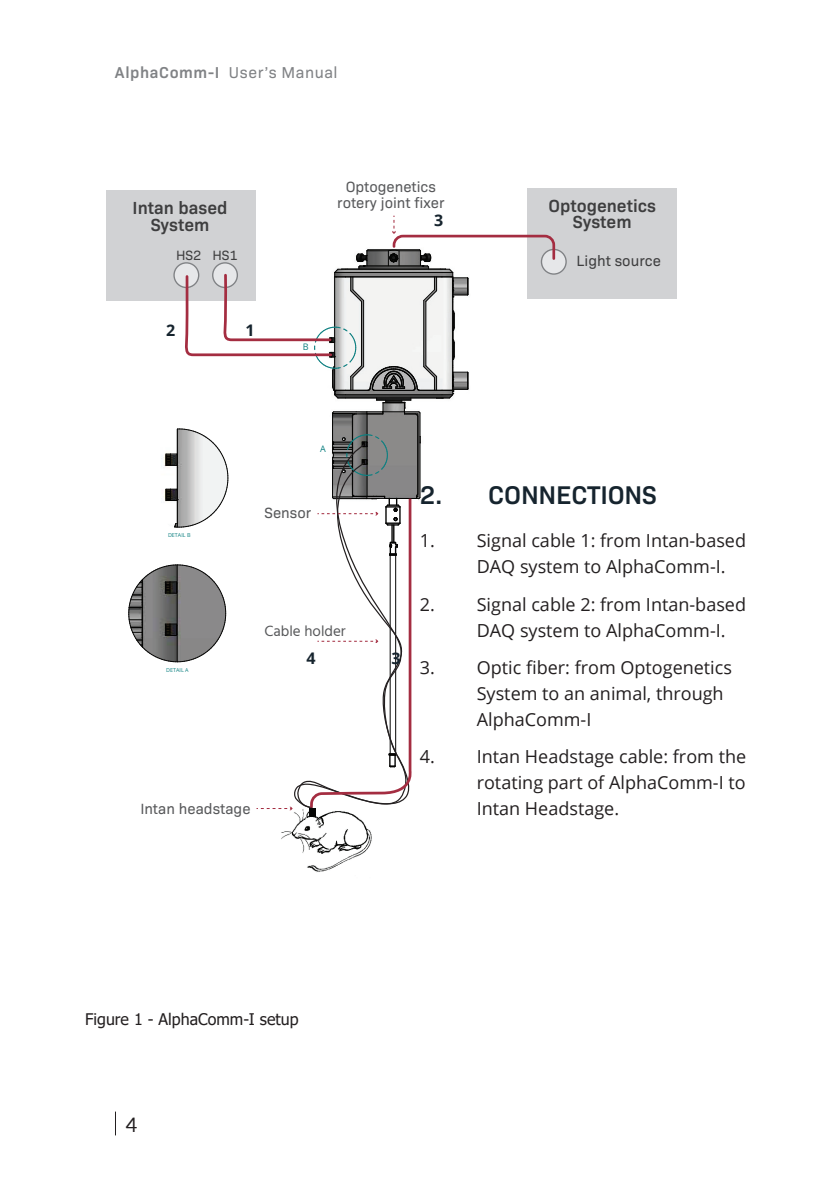
<style>
.page{position:relative;width:840px;height:1191px;background:#fff}
.page>*{position:absolute;margin:0;border:0;box-sizing:border-box;transform-origin:0 0}
.t1{font:600 26px "Bio Sans";letter-spacing:-.01em;color:#16242e}
.t2{font:20px "Lato";color:#231f20}
.t3{font:18px/26px "Open Sans";color:#231f20}
.t4{font:600 17.8px/16.4px "Bio Sans";color:#3e3e3f;text-align:center}
.t5{font:16px "Tahoma";color:#231f20}
.t6{font:16px "Bio Sans";letter-spacing:.035em;color:#808285}
.Body_Text{font:700 16px "Open Sans";color:#16242e}
.t7{font:15px/16.4px "Bio Sans";color:#57585a;text-align:center}
.t8{font:15px "Bio Sans";color:#3e3e3f}
.t9{font:15px "Hind";color:#57585a}
.t10{font:13.6px "Bio Sans";color:#3e3e3f}
.t11{font:9px "Open Sans";color:#0e8081}
.t12{font:5.4px "Open Sans";color:#0e8081}
.s1{font-weight:600}
</style>
<div class="page">
<svg style="left:115px;top:1111px;width:1px;height:24px"></svg>
<img style="left:281px;top:810px;width:91px;height:62px">
<div style="left:309px;top:807px;width:6px;height:9px;background:#050504"></div>
<div style="left:527px;top:188px;width:149px;height:111px;background:#d1d2d4"></div>
<div style="left:541px;top:249px;width:24px;height:25px;background:#e6e7e9;border-radius:50%"></div>
<div style="left:540px;top:249px;width:26px;height:26px;border:1px solid #808285;border-radius:50%"></div>
<div style="left:107px;top:191px;width:149px;height:110px;background:#d1d2d4"></div>
<svg style="left:128px;top:216px;width:428px;height:594px"></svg>
<p class="t6" style="left:115px;top:60px;width:224px"><span class="s1">AlphaComm-I</span> User’s Manual</p>
<p class="t4" style="left:132px;top:198px;width:96px">Intan based<br>System</p>
<p class="t10" style="left:176px;top:245px;width:63px">HS2 HS1</p>
<p class="Body_Text" style="left:166px;top:319px;width:11px">2</p>
<p class="Body_Text" style="left:245px;top:319px;width:11px">1</p>
<p class="t7" style="left:337px;top:177px;width:109px">Optogenetics rotery joint fixer</p>
<p class="Body_Text" style="left:434px;top:209px;width:11px">3</p>
<p class="t11" style="left:303px;top:341px;width:7px">B</p>
<p class="t11" style="left:320px;top:442px;width:7px">A</p>
<p class="t4" style="left:548px;top:196px;width:109px">Optogenetics<br>System</p>
<p class="t8" style="left:576px;top:250px;width:86px">Light source</p>
<p class="t12" style="left:168px;top:532px;width:24px">DETAIL B</p>
<p class="t12" style="left:166px;top:666px;width:24px">DETAIL A</p>
<p class="t7" style="left:264px;top:503px;width:48px">Sensor</p>
<p class="t9" style="left:264px;top:621px;width:83px">Cable holder</p>
<p class="Body_Text" style="left:306px;top:647px;width:11px">4</p>
<p class="Body_Text" style="left:391px;top:647px;width:11px">3</p>
<p class="t7" style="left:140px;top:799px;width:112px">Intan headstage</p>
<p class="t1" style="left:420px;top:475px;width:238px">2. CONNECTIONS</p>
<p class="t3" style="left:476px;top:527px;width:271px;text-indent:-57px">1. Signal cable 1: from Intan-based<br>DAQ system to AlphaComm-I.</p>
<p class="t3" style="left:476px;top:590px;width:271px;text-indent:-57px">2. Signal cable 2: from Intan-based<br>DAQ system to AlphaComm-I.</p>
<p class="t3" style="left:476px;top:654px;width:257px;text-indent:-57px">3. Optic fiber: from Optogenetics<br>System to an animal, through<br>AlphaComm-I</p>
<p class="t3" style="left:476px;top:743px;width:271px;text-align:justify;text-indent:-57px">4. Intan Headstage cable: from the rotating part of AlphaComm-I to Intan Headstage.</p>
<p class="t5" style="left:85px;top:1008px;width:215px">Figure 1 - AlphaComm-I setup</p>
<p class="t2" style="left:126px;top:1110px;width:13px">4</p>
</div>
